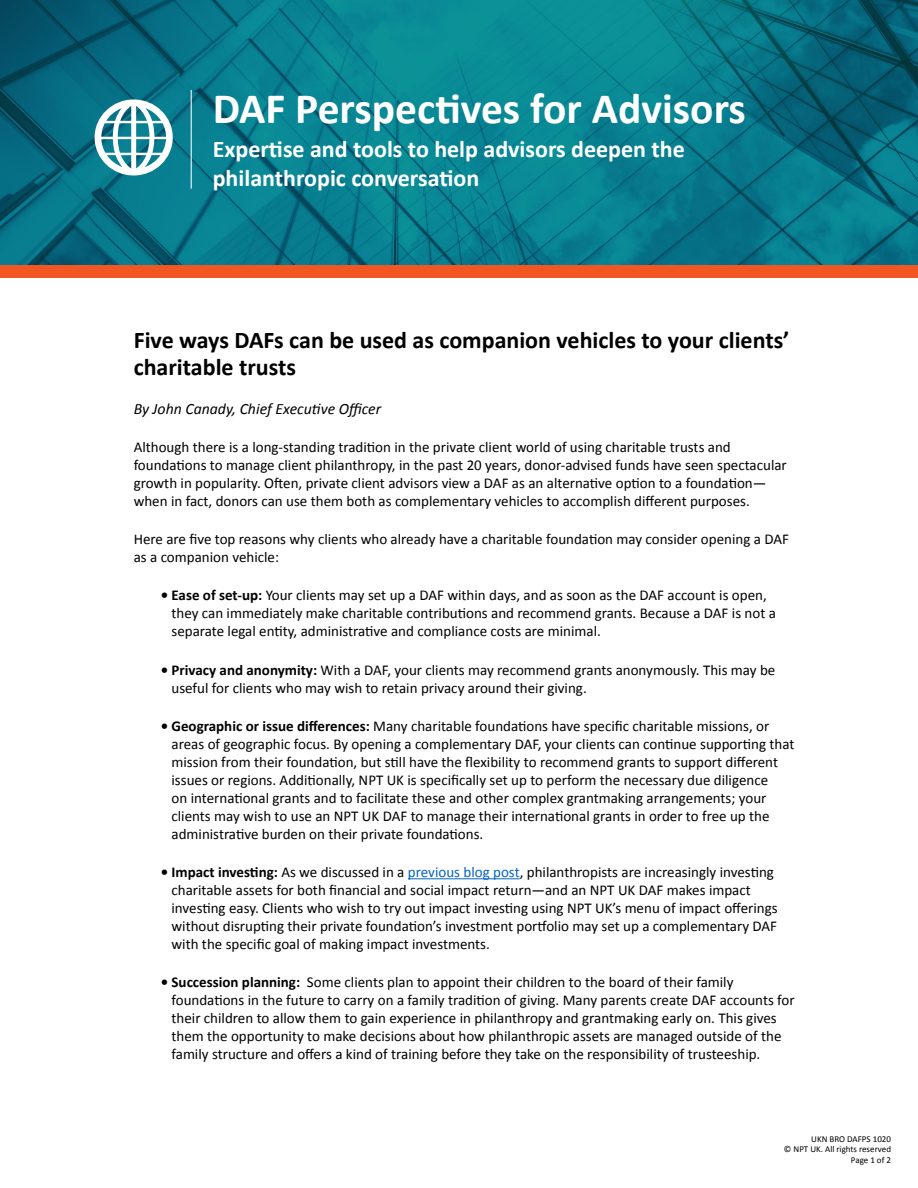
<style>
.page{position:relative;width:918px;height:1188px;background:#fff}
.page>*{position:absolute;margin:0;border:0;box-sizing:border-box;transform-origin:0 0}
.t1{font:700 43.5px "Calibri";color:#fff}
.t2{font:700 24px/27px "Calibri";color:#000}
.t3{font:700 24px/28.5px "Calibri";color:#fff}
.t4{font:italic 15.75px "Calibri";color:#000}
.t5{font:15px/18px "Calibri";color:#000}
.t6{font:9px/10.5px "Calibri";color:#000;text-align:right}
.s1{font-weight:700}
.s2{color:#0563c1}
</style>
<div class="page">
<img style="left:0;top:0;width:918px;height:265px">
<hr style="left:408px;top:878px;width:112px;height:1px;background:#0563c1">
<hr style="left:191px;top:90px;width:1px;height:99px;background:#fff">
<div style="left:0;top:265px;width:918px;height:12px;background:#f15623"></div>
<svg style="left:95px;top:99px;width:78px;height:76px"></svg>
<h1 class="t1" style="left:213px;top:78px;width:535px">DAF Perspectives for Advisors</h1>
<h2 class="t3" style="left:213px;top:134px;width:474px">Expertise and tools to help advisors deepen the philanthropic conversation</h2>
<h2 class="t2" style="left:134px;top:326px;width:657px">Five ways DAFs can be used as companion vehicles to your clients’ charitable trusts</h2>
<p class="t4" style="left:134px;top:398px;width:249px">By John Canady, Chief Executive Officer</p>
<p class="t5" style="left:134px;top:437px;width:655px">Although there is a long-standing tradition in the private client world of using charitable trusts and foundations to manage client philanthropy, in the past 20 years, donor-advised funds have seen spectacular growth in popularity. Often, private client advisors view a DAF as an alternative option to a foundation— when in fact, donors can use them both as complementary vehicles to accomplish different purposes.</p>
<p class="t5" style="left:134px;top:530px;width:657px">Here are five top reasons why clients who already have a charitable foundation may consider opening a DAF as a companion vehicle:</p>
<p class="t5" style="left:172px;top:586px;width:606px;text-indent:-11px"><span class="s1">• Ease of set-up:</span> Your clients may set up a DAF within days, and as soon as the DAF account is open, they can immediately make charitable contributions and recommend grants. Because a DAF is not a separate legal entity, administrative and compliance costs are minimal.</p>
<p class="t5" style="left:172px;top:660px;width:605px;text-indent:-11px"><span class="s1">• Privacy and anonymity:</span> With a DAF, your clients may recommend grants anonymously. This may be useful for clients who may wish to retain privacy around their giving.</p>
<p class="t5" style="left:172px;top:716px;width:624px;text-indent:-11px"><span class="s1">• Geographic or issue differences:</span> Many charitable foundations have specific charitable missions, or areas of geographic focus. By opening a complementary DAF, your clients can continue supporting that mission from their foundation, but still have the flexibility to recommend grants to support different issues or regions. Additionally, NPT UK is specifically set up to perform the necessary due diligence<br>on international grants and to facilitate these and other complex grantmaking arrangements; your clients may wish to use an NPT UK DAF to manage their international grants in order to free up the administrative burden on their private foundations.</p>
<p class="t5" style="left:172px;top:863px;width:608px;text-indent:-11px"><span class="s1">• Impact investing:</span> As we discussed in a <span class="s2">previous blog post</span>, philanthropists are increasingly investing charitable assets for both financial and social impact return—and an NPT UK DAF makes impact investing easy. Clients who wish to try out impact investing using NPT UK’s menu of impact offerings without disrupting their private foundation’s investment portfolio may set up a complementary DAF with the specific goal of making impact investments.</p>
<p class="t5" style="left:172px;top:973px;width:625px;text-indent:-11px"><span class="s1">• Succession planning:</span> Some clients plan to appoint their children to the board of their family foundations in the future to carry on a family tradition of giving. Many parents create DAF accounts for their children to allow them to gain experience in philanthropy and grantmaking early on. This gives them the opportunity to make decisions about how philanthropic assets are managed outside of the family structure and offers a kind of training before they take on the responsibility of trusteeship.</p>
<p class="t6" style="left:784px;top:1133px;width:109px">UKN BRO DAFPS 1020<br>© NPT UK. All rights reserved<br>Page 1 of 2</p>
</div>
